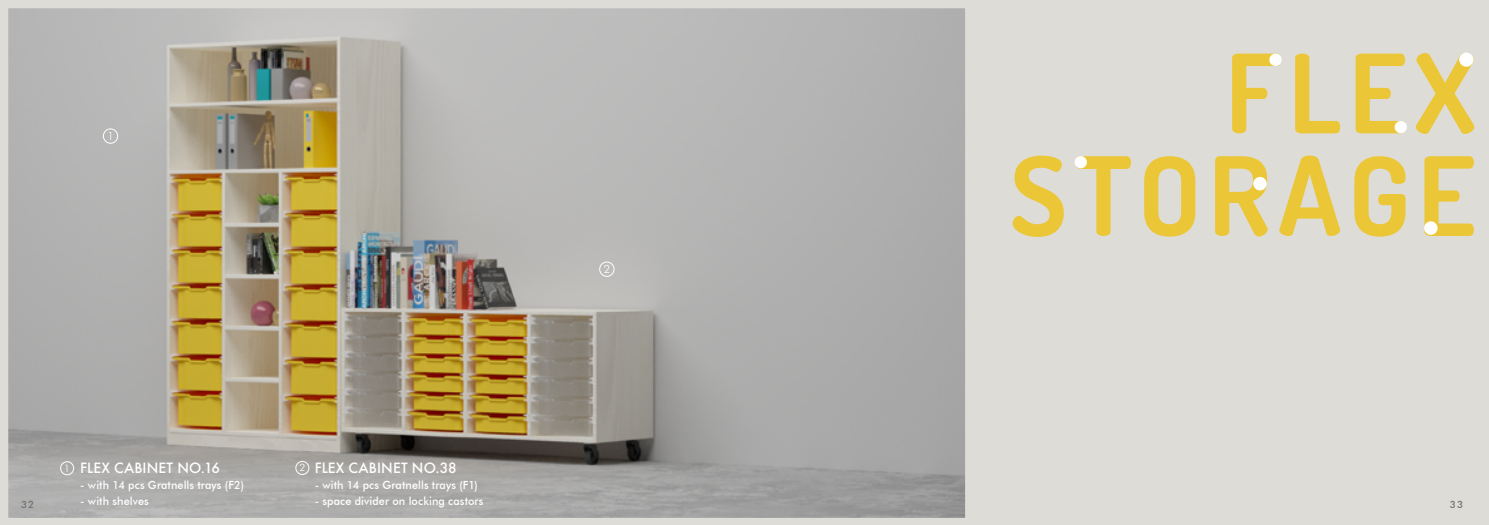
<style>
.page{position:relative;width:1489px;height:525px;background:#fff}
.page>*{position:absolute;margin:0;border:0;box-sizing:border-box;transform-origin:0 0}
.t1{font:700 109px/102.5px "Dosis";letter-spacing:.07em;color:#ebc737;text-align:right}
.t2{font:500 13.75px "Futura";letter-spacing:.01em;color:#fff}
.t3{font:500 11.25px "Futura BT";letter-spacing:.01em;color:#fff}
.t4{font:300 11.25px "Futura BT";color:#fff}
.t5{font:300 10.25px "Futura BT";color:#fff}
.t6{font:500 10px "Futura BT";color:#71706f}
</style>
<div class="page">
<div style="left:0;top:0;width:1488px;height:524px;background:#dedcd6"></div>
<img style="left:8px;top:8px;width:957px;height:509px">
<div style="left:1458px;top:52px;width:15px;height:15px;background:#fff;border-radius:50%"></div>
<div style="left:1269px;top:54px;width:12px;height:12px;background:#fff;border-radius:50%"></div>
<div style="left:1394px;top:121px;width:12px;height:12px;background:#fff;border-radius:50%"></div>
<div style="left:1074px;top:156px;width:12px;height:12px;background:#fff;border-radius:50%"></div>
<div style="left:1253px;top:177px;width:13px;height:13px;background:#fff;border-radius:50%"></div>
<div style="left:1423px;top:221px;width:14px;height:14px;background:#fff;border-radius:50%"></div>
<div style="left:103px;top:128px;width:15px;height:15px;border:1px solid #fff;border-radius:50%"></div>
<div style="left:599px;top:261px;width:15px;height:15px;border:1px solid #fff;border-radius:50%"></div>
<div style="left:60px;top:461px;width:14px;height:14px;border:1px solid #fff;border-radius:50%"></div>
<div style="left:295px;top:461px;width:14px;height:13px;border:1px solid #fff;border-radius:50%"></div>
<p class="t4" style="left:107px;top:129px;width:8px">1</p>
<p class="t4" style="left:603px;top:262px;width:8px">2</p>
<h1 class="t1" style="left:1009px;top:40px;width:467px">FLEX<br>STORAGE</h1>
<p class="t2" style="left:80px;top:457px;width:141px">FLEX CABINET NO.16</p>
<p class="t3" style="left:80px;top:477px;width:165px">- with 14 pcs Gratnells trays (F2)</p>
<p class="t3" style="left:80px;top:494px;width:70px">- with shelves</p>
<p class="t2" style="left:315px;top:457px;width:143px">FLEX CABINET NO.38</p>
<p class="t3" style="left:315px;top:477px;width:164px">- with 14 pcs Gratnells trays (F1)</p>
<p class="t3" style="left:315px;top:494px;width:170px">- space divider on locking castors</p>
<p class="t5" style="left:64px;top:462px;width:7px">1</p>
<p class="t5" style="left:299px;top:461px;width:7px">2</p>
<p class="t6" style="left:21px;top:498px;width:15px">32</p>
<p class="t6" style="left:1449px;top:498px;width:15px">33</p>
</div>
